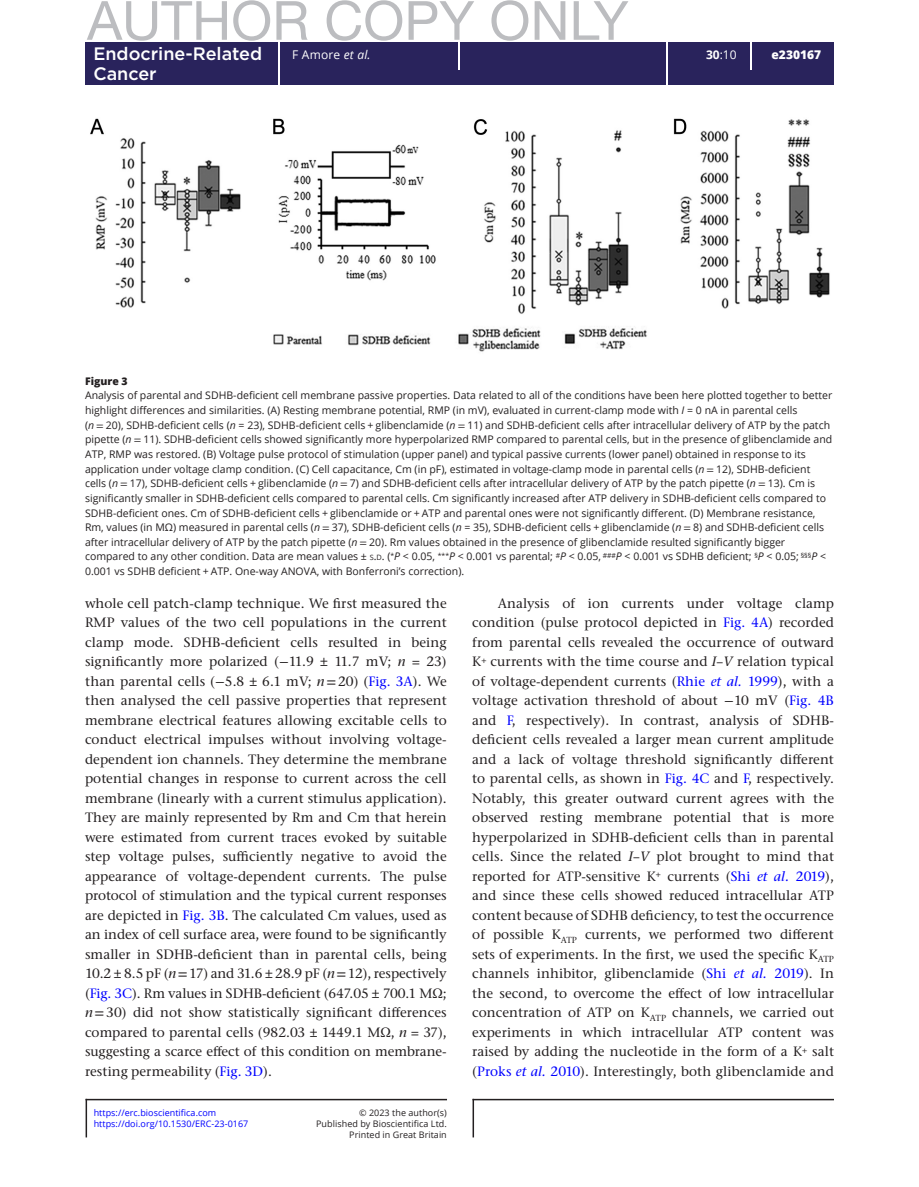
<style>
.page{position:relative;width:919px;height:1187px;background:#fff}
.page>*{position:absolute;margin:0;border:0;box-sizing:border-box;transform-origin:0 0}
.t1{font:54px "Helvetica Neue LT Pro";color:#bcbdc0}
.t2{font:500 18px "Gotham";color:#fff}
.TXI{font:500 13.5px/19.5px "Stone Serif ITC Pro";letter-spacing:.005em;color:#231f20;text-align:justify}
.TXT{font:500 13.5px/19.5px "Stone Serif ITC Pro";letter-spacing:-.005em;color:#231f20;text-align:justify}
.t3{font:12px "Open Sans";letter-spacing:.015em;color:#fff}
.t4{font:800 12px "Open Sans";color:#fff}
.FC{font:10.5px/14.7px "Open Sans";color:#231f20}
.FC-2{font:800 10.5px "Open Sans";color:#231f20}
.t5{font:9px "Open Sans";letter-spacing:.005em;color:#231f20}
.t6{font:9px "Open Sans";letter-spacing:.005em;color:#00f}
.s1{font-style:italic}
.s2{font-weight:700}
.s3{font-family:"STIX Two Text"}
.s4{font-size:7.35px}
.s5{font-style:inherit}
.s6{font-family:"STIX Two Math";font-weight:400}
.s7{color:#00f}
.s8{font-style:italic;color:#00f}
</style>
<div class="page">
<hr style="left:86px;top:1098px;width:361px;height:2px;background:#231f20">
<hr style="left:86px;top:1098px;width:1px;height:39px;background:#231f20">
<hr style="left:472px;top:1098px;width:361px;height:2px;background:#231f20">
<hr style="left:472px;top:1098px;width:2px;height:39px;background:#231f20">
<div style="left:85px;top:42px;width:748px;height:43px;background:#29235c"></div>
<hr style="left:278px;top:42px;width:1px;height:43px;background:#fff">
<hr style="left:666px;top:42px;width:1px;height:43px;background:#fff">
<hr style="left:458px;top:42px;width:2px;height:27px;background:#fff">
<svg style="left:750px;top:42px;width:1px;height:27px"></svg>
<img style="left:90px;top:118px;width:740px;height:234px">
<h1 class="t1" style="left:87px;top:-13px;width:543px">AUTHOR COPY ONLY</h1>
<h2 class="t2" style="left:93px;top:42px;width:170px">Endocrine-Related</h2>
<p class="t3" style="left:292px;top:47px;width:80px">F Amore <span class="s1">et al.</span></p>
<p class="t3" style="left:706px;top:47px;width:32px"><span class="s2">30</span>:10</p>
<h2 class="t2" style="left:93px;top:61px;width:65px">Cancer</h2>
<p class="t4" style="left:771px;top:46px;width:51px">e230167</p>
<p class="FC-2" style="left:85px;top:373px;width:44px">Figure 3</p>
<p class="FC" style="left:85px;top:388px;width:748px">Analysis of parental and SDHB-deficient cell membrane passive properties. Data related to all of the conditions have been here plotted together to better highlight differences and similarities. (A) Resting membrane potential, RMP (in mV), evaluated in current-clamp mode with <span class="s1">I</span> = 0 nA in parental cells<br>(<span class="s1">n</span> <span class="s3">=</span> 20), SDHB-deficient cells (<span class="s1">n</span> = 23), SDHB-deficient cells + glibenclamide (<span class="s1">n</span> <span class="s3">=</span> 11) and SDHB-deficient cells after intracellular delivery of ATP by the patch pipette (<span class="s1">n</span> <span class="s3">=</span> 11). SDHB-deficient cells showed significantly more hyperpolarized RMP compared to parental cells, but in the presence of glibenclamide and ATP, RMP was restored. (B) Voltage pulse protocol of stimulation (upper panel) and typical passive currents (lower panel) obtained in response to its application under voltage clamp condition. (C) Cell capacitance, Cm (in pF), estimated in voltage-clamp mode in parental cells (<span class="s1">n</span> <span class="s3">=</span> 12), SDHB-deficient cells (<span class="s1">n</span> <span class="s3">=</span> 17), SDHB-deficient cells + glibenclamide (<span class="s1">n</span> <span class="s3">=</span> 7) and SDHB-deficient cells after intracellular delivery of ATP by the patch pipette (<span class="s1">n</span> <span class="s3">=</span> 13). Cm is significantly smaller in SDHB-deficient cells compared to parental cells. Cm significantly increased after ATP delivery in SDHB-deficient cells compared to SDHB-deficient ones. Cm of SDHB-deficient cells + glibenclamide or + ATP and parental ones were not significantly different. (D) Membrane resistance, Rm, values (in MΩ) measured in parental cells (<span class="s1">n</span> <span class="s3">=</span> 37), SDHB-deficient cells (<span class="s1">n</span> = 35), SDHB-deficient cells + glibenclamide (<span class="s1">n</span> <span class="s3">=</span> 8) and SDHB-deficient cells after intracellular delivery of ATP by the patch pipette (<span class="s1">n</span> <span class="s3">=</span> 20). Rm values obtained in the presence of glibenclamide resulted significantly bigger compared to any other condition. Data are mean values ± <span class="s4">s</span><span class="s5">.</span><span class="s4">d</span><span class="s5">.</span> (<sup>*</sup><span class="s1">P</span> &lt; 0.05, <sup>***</sup><span class="s1">P</span> &lt; 0.001 vs parental; <sup>#</sup><span class="s1">P</span> &lt; 0.05, <sup>###</sup><span class="s1">P</span> &lt; 0.001 vs SDHB deficient; <sup>§</sup><span class="s1">P</span> &lt; 0.05; <sup>§§§</sup><span class="s1">P</span> &lt; 0.001 vs SDHB deficient + ATP. One-way ANOVA, with Bonferroni’s correction).</p>
<p class="TXT" style="left:85px;top:593px;width:363px">whole cell patch-clamp technique. We first measured the RMP values of the two cell populations in the current clamp mode. SDHB-deficient cells resulted in being significantly more polarized (<span class="s6">−</span>11.9 ± 11.7 mV; <span class="s1">n</span> = 23) than parental cells (<span class="s6">−</span>5.8 ± 6.1 mV; <span class="s1">n</span><span class="s3">=</span>20) (<span class="s7">Fig. 3A</span>). We then analysed the cell passive properties that represent membrane electrical features allowing excitable cells to conduct electrical impulses without involving voltage&shy;dependent ion channels. They determine the membrane potential changes in response to current across the cell membrane (linearly with a current stimulus application).<br>They are mainly represented by Rm and Cm that herein were estimated from current traces evoked by suitable step voltage pulses, sufficiently negative to avoid the appearance of voltage-dependent currents. The pulse protocol of stimulation and the typical current responses are depicted in <span class="s7">Fig. 3B</span>. The calculated Cm values, used as an index of cell surface area, were found to be significantly smaller in SDHB-deficient than in parental cells, being 10.2 ± 8.5 pF (<span class="s1">n</span><span class="s3">=</span>17) and 31.6 ± 28.9 pF (<span class="s1">n</span><span class="s3">=</span>12), respectively (<span class="s7">Fig. 3C</span>). Rm values in SDHB-deficient (647.05 ± 700.1 MΩ; <span class="s1">n</span><span class="s3">=</span>30) did not show statistically significant differences compared to parental cells (982.03 ± 1449.1 MΩ, <span class="s1">n</span> = 37), suggesting a scarce effect of this condition on membrane&shy;resting permeability (<span class="s7">Fig. 3D</span>).</p>
<p class="TXI" style="left:472px;top:593px;width:363px;text-indent:26px">Analysis of ion currents under voltage clamp condition (pulse protocol depicted in <span class="s7">Fig. 4A</span>) recorded from parental cells revealed the occurrence of outward K<sup>+</sup> currents with the time course and <span class="s1">I</span>–<span class="s1">V</span> relation typical of voltage-dependent currents (<span class="s7">Rhie</span> <span class="s8">et al.</span> <span class="s7">1999</span>), with a voltage activation threshold of about <span class="s6">−</span>10 mV (<span class="s7">Fig. 4B </span>and <span class="s7">F</span>, respectively). In contrast, analysis of SDHB&shy;deficient cells revealed a larger mean current amplitude and a lack of voltage threshold significantly different to parental cells, as shown in <span class="s7">Fig. 4C</span> and <span class="s7">F</span>, respectively.<br>Notably, this greater outward current agrees with the observed resting membrane potential that is more hyperpolarized in SDHB-deficient cells than in parental cells. Since the related <span class="s1">I</span>–<span class="s1">V</span> plot brought to mind that reported for ATP-sensitive K<sup>+</sup> currents (<span class="s7">Shi</span> <span class="s8">et al.</span> <span class="s7">2019</span>), and since these cells showed reduced intracellular ATP content because of SDHB deficiency, to test the occurrence of possible K<sub>ATP</sub> currents, we performed two different sets of experiments. In the first, we used the specific K<sub>ATP </sub>channels inhibitor, glibenclamide (<span class="s7">Shi</span> <span class="s8">et al.</span> <span class="s7">2019</span>). In the second, to overcome the effect of low intracellular concentration of ATP on K<sub>ATP</sub> channels, we carried out experiments in which intracellular ATP content was raised by adding the nucleotide in the form of a K<sup>+</sup> salt (<span class="s7">Proks</span> <span class="s8">et al.</span> <span class="s7">2010</span>). Interestingly, both glibenclamide and</p>
<p class="t6" style="left:94px;top:1106px;width:124px">https://erc.bioscientifica.com</p>
<p class="t5" style="left:359px;top:1106px;width:89px">© 2023 the author(s)</p>
<p class="t6" style="left:94px;top:1117px;width:156px">https://doi.org/10.1530/ERC-23-0167</p>
<p class="t5" style="left:316px;top:1117px;width:132px">Published by Bioscientifica Ltd.</p>
<p class="t5" style="left:349px;top:1128px;width:99px">Printed in Great Britain</p>
</div>
